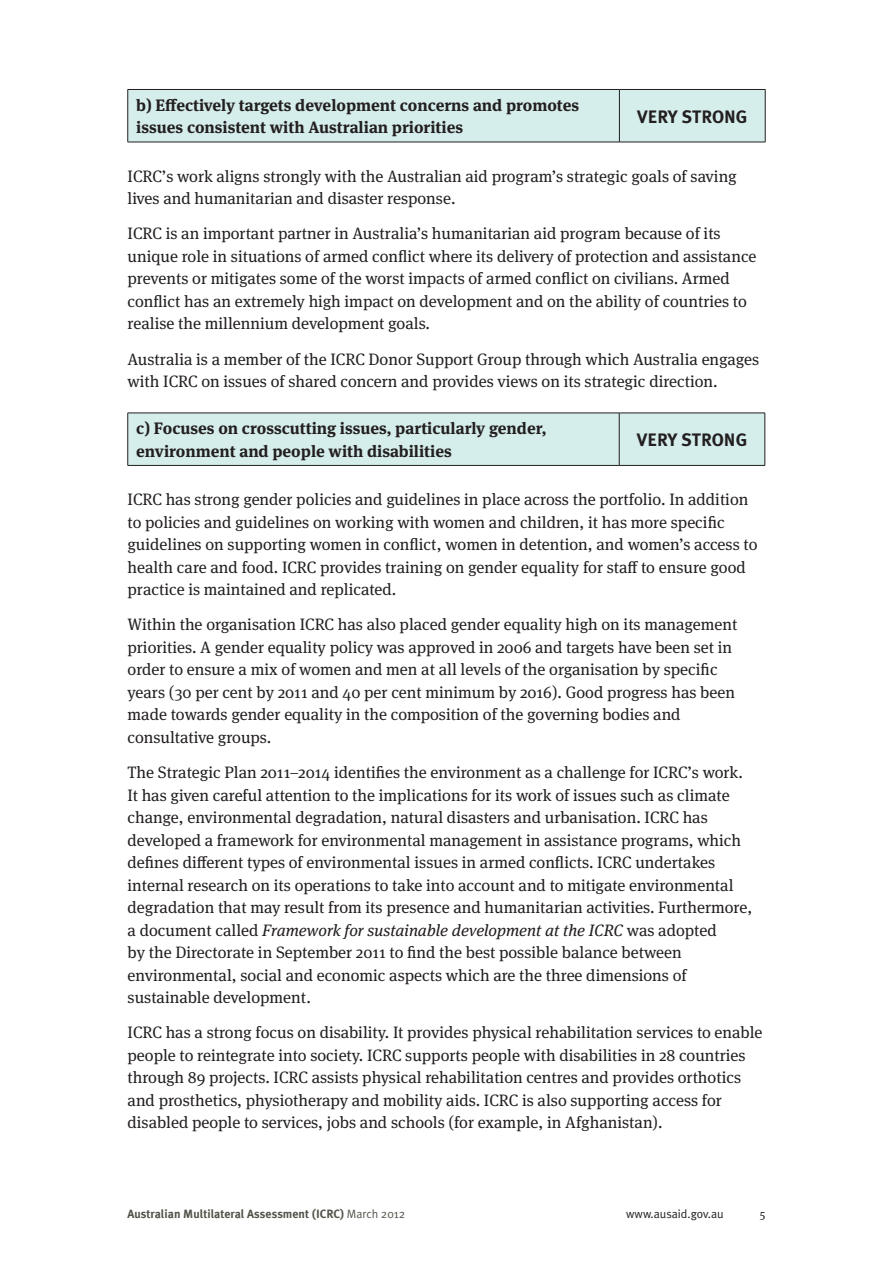
<style>
.page{position:relative;width:893px;height:1263px;background:#fff}
.page>*{position:absolute;margin:0;border:0;box-sizing:border-box;transform-origin:0 0}
._08bbbb_RIGHT_COLUMN{font:700 18px "Meta Plus";color:#231f20}
._04__BODY_TEXT{font:16.5px/22.5px "Meta Serif OT";color:#231f20}
._04__BODY_TEXT-2{font:700 16.5px/22.5px "Meta Serif OT";color:#231f20}
.t1{font:700 12px "Meta Plus";color:#53534a}
.t2{font:12px "Meta Plus Normal";color:#231f20}
.t3{font:12px "Meta Serif OT";color:#231f20}
.s1{font-style:italic}
.s2{font-family:"Meta Plus Normal";font-weight:400}
</style>
<div class="page">
<div style="left:128px;top:90px;width:637px;height:52px;background:#d5edeb"></div>
<hr style="left:619px;top:90px;width:1px;height:52px;background:#231f20">
<hr style="left:128px;top:89px;width:491px;height:1px;background:#231f20">
<hr style="left:127px;top:90px;width:1px;height:52px;background:#231f20">
<hr style="left:619px;top:89px;width:146px;height:1px;background:#231f20">
<hr style="left:765px;top:90px;width:1px;height:52px;background:#231f20">
<hr style="left:128px;top:142px;width:491px;height:1px;background:#231f20">
<hr style="left:619px;top:142px;width:146px;height:1px;background:#231f20">
<div style="left:128px;top:414px;width:637px;height:51px;background:#d5edeb"></div>
<hr style="left:619px;top:413px;width:1px;height:52px;background:#231f20">
<hr style="left:128px;top:413px;width:491px;height:1px;background:#231f20">
<hr style="left:127px;top:413px;width:1px;height:52px;background:#231f20">
<hr style="left:619px;top:413px;width:146px;height:1px;background:#231f20">
<hr style="left:765px;top:413px;width:1px;height:52px;background:#231f20">
<hr style="left:128px;top:465px;width:491px;height:1px;background:#231f20">
<hr style="left:619px;top:465px;width:146px;height:1px;background:#231f20">
<p class="_04__BODY_TEXT-2" style="left:136px;top:94px;width:444px">b) Effectively targets development concerns and promotes issues consistent with Australian priorities</p>
<p class="_08bbbb_RIGHT_COLUMN" style="left:637px;top:106px;width:112px">VERY STRONG</p>
<p class="_04__BODY_TEXT" style="left:128px;top:165px;width:611px">ICRC’s work aligns strongly with the Australian aid program’s strategic goals of saving lives and humanitarian and disaster response.</p>
<p class="_04__BODY_TEXT" style="left:128px;top:223px;width:630px">ICRC is an important partner in Australia’s humanitarian aid program because of its unique role in situations of armed conflict where its delivery of protection and assistance prevents or mitigates some of the worst impacts of armed conflict on civilians. Armed conflict has an extremely high impact on development and on the ability of countries to realise the millennium development goals.</p>
<p class="_04__BODY_TEXT" style="left:128px;top:348px;width:633px">Australia is a member of the ICRC Donor Support Group through which Australia engages with ICRC on issues of shared concern and provides views on its strategic direction.</p>
<p class="_04__BODY_TEXT-2" style="left:136px;top:418px;width:412px">c) Focuses on crosscutting issues, particularly gender, environment and people with disabilities</p>
<p class="_08bbbb_RIGHT_COLUMN" style="left:637px;top:429px;width:112px">VERY STRONG</p>
<p class="_04__BODY_TEXT" style="left:128px;top:488px;width:631px">ICRC has strong gender policies and guidelines in place across the portfolio. In addition to policies and guidelines on working with women and children, it has more specific guidelines on supporting women in conflict, women in detention, and women’s access to health care and food. ICRC provides training on gender equality for staff to ensure good practice is maintained and replicated.</p>
<p class="_04__BODY_TEXT" style="left:128px;top:614px;width:611px">Within the organisation ICRC has also placed gender equality high on its management priorities. A gender equality policy was approved in 2006 and targets have been set in order to ensure a mix of women and men at all levels of the organisation by specific years (30 per cent by 2011 and 40 per cent minimum by 2016). Good progress has been made towards gender equality in the composition of the governing bodies and consultative groups.</p>
<p class="_04__BODY_TEXT" style="left:128px;top:761px;width:626px">The Strategic Plan 2011–2014 identifies the environment as a challenge for ICRC’s work.<br>It has given careful attention to the implications for its work of issues such as climate change, environmental degradation, natural disasters and urbanisation. ICRC has developed a framework for environmental management in assistance programs, which defines different types of environmental issues in armed conflicts. ICRC undertakes internal research on its operations to take into account and to mitigate environmental degradation that may result from its presence and humanitarian activities. Furthermore, a document called <span class="s1">Framework for sustainable development at the ICRC</span> was adopted<br>by the Directorate in September 2011 to find the best possible balance between environmental, social and economic aspects which are the three dimensions of sustainable development.</p>
<p class="_04__BODY_TEXT" style="left:128px;top:1022px;width:636px">ICRC has a strong focus on disability. It provides physical rehabilitation services to enable people to reintegrate into society. ICRC supports people with disabilities in 28 countries through 89 projects. ICRC assists physical rehabilitation centres and provides orthotics and prosthetics, physiotherapy and mobility aids. ICRC is also supporting access for disabled people to services, jobs and schools (for example, in Afghanistan).</p>
<p class="t1" style="left:128px;top:1207px;width:279px">Australian Multilateral Assessment (ICRC) <span class="s2">March 2012</span></p>
<p class="t2" style="left:626px;top:1207px;width:99px">www.ausaid.gov.au</p>
<p class="t3" style="left:760px;top:1207px;width:7px">5</p>
</div>
